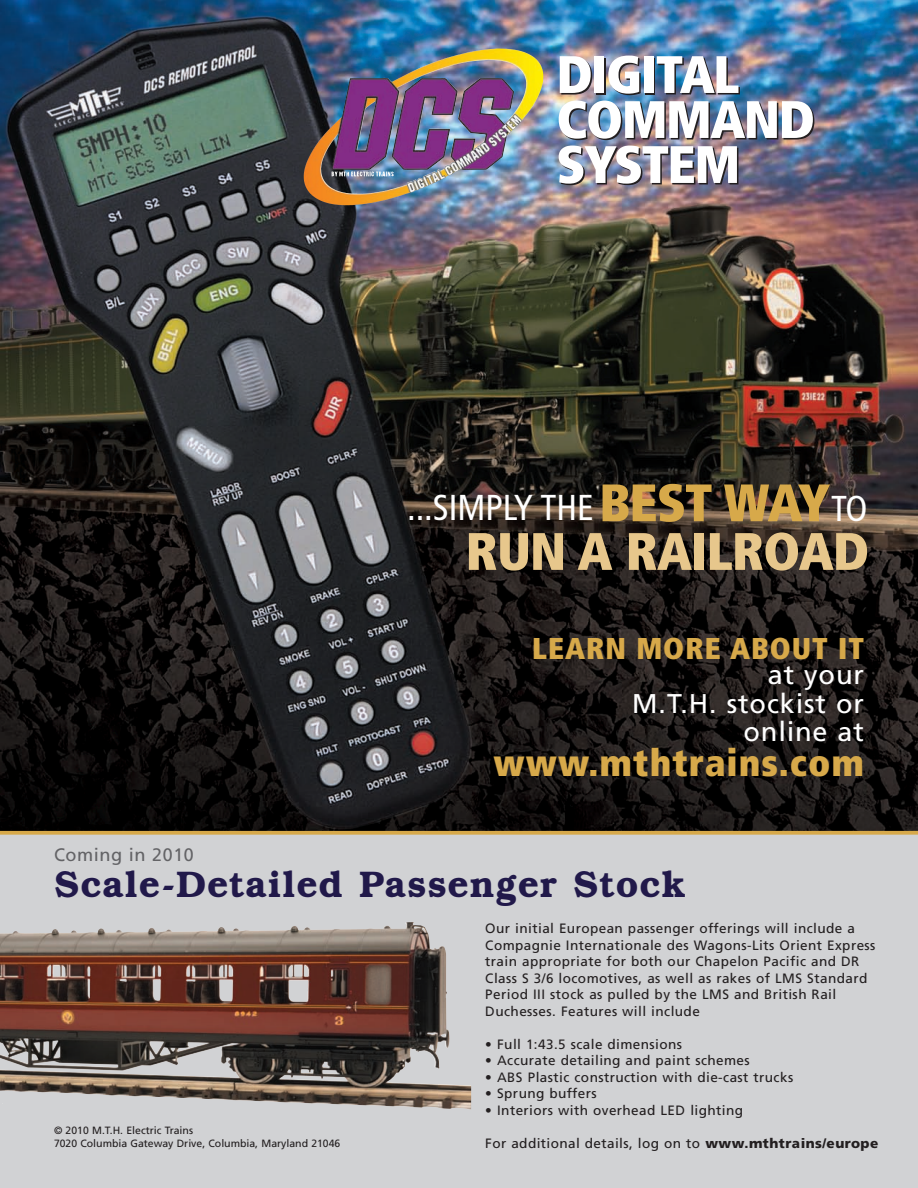
<style>
.page{position:relative;width:918px;height:1188px;background:#fff}
.page>*{position:absolute;margin:0;border:0;box-sizing:border-box;transform-origin:0 0}
.t1{font:52.5px/45px "TT485 EO00";letter-spacing:-.025em;color:#fff}
.t2{font:52.5px "TT485 EO00";letter-spacing:-.015em;color:#e7c78c}
.t3{font:37.5px "TT4865 O00";letter-spacing:.04em;color:#21194a}
.t4{font:37.5px "TT485 EO00";letter-spacing:.03em;color:#d7a94a}
.t5{font:36px "TT487 AO00";color:#fff}
.t6{font:30px "TT485 EO00";letter-spacing:.03em;color:#d7a94a}
.t7{font:27px/28.5px "TT4857 O00";letter-spacing:.035em;color:#fff;text-align:right}
.t8{font:18px "TT4857 O00";letter-spacing:.035em;color:#636366}
.t9{font:13.5px/16.5px "TT4857 O00";letter-spacing:.035em;color:#231f20}
.t10{font:10.5px/12.6px "TT4857 O00";color:#231f20}
.s1{font-family:"TT485 EO00";font-size:52.5px;color:#d7a94a}
.s2{font-family:"TT486 CO00"}
</style>
<div class="page">
<img style="left:0;top:0;width:918px;height:831px">
<div style="left:0;top:833px;width:918px;height:355px;background:#d1d2d4"></div>
<img style="left:408px;top:49px;width:91px;height:25px">
<svg style="left:0;top:831px;width:918px;height:4px;background:#d6ac55"></svg>
<img style="left:0;top:922px;width:471px;height:188px">
<h1 class="t1" style="left:556px;top:56px;width:260px">DIGITAL<br>COMMAND<br>SYSTEM</h1>
<h3 class="t5" style="left:407px;top:493px;width:462px">...SIMPLY THE <span class="s1">BEST WAY</span>TO</h3>
<h1 class="t2" style="left:466px;top:530px;width:405px">RUN A RAILROAD</h1>
<h3 class="t6" style="left:532px;top:636px;width:333px">LEARN MORE ABOUT IT</h3>
<h3 class="t7" style="left:632px;top:663px;width:233px">at your<br>M.T.H. stockist or online at</h3>
<h2 class="t4" style="left:493px;top:748px;width:372px">www.mthtrains.com</h2>
<h3 class="t8" style="left:54px;top:848px;width:141px">Coming in 2010</h3>
<h2 class="t3" style="left:54px;top:871px;width:633px">Scale-Detailed Passenger Stock</h2>
<p class="t9" style="left:485px;top:921px;width:392px">Our initial European passenger offerings will include a Compagnie Internationale des Wagons-Lits Orient Express train appropriate for both our Chapelon Pacific and DR Class S 3/6 locomotives, as well as rakes of LMS Standard Period III stock as pulled by the LMS and British Rail Duchesses. Features will include</p>
<p class="t9" style="left:485px;top:1037px;width:198px">• Full 1:43.5 scale dimensions</p>
<p class="t9" style="left:485px;top:1053px;width:266px">• Accurate detailing and paint schemes</p>
<p class="t9" style="left:485px;top:1070px;width:309px">• ABS Plastic construction with die-cast trucks</p>
<p class="t9" style="left:485px;top:1086px;width:113px">• Sprung buffers</p>
<p class="t9" style="left:485px;top:1103px;width:259px">• Interiors with overhead LED lighting</p>
<p class="t9" style="left:485px;top:1136px;width:395px">For additional details, log on to <span class="s2">www.mthtrains/europe</span></p>
<p class="t10" style="left:54px;top:1125px;width:288px">© 2010 M.T.H. Electric Trains<br>7020 Columbia Gateway Drive, Columbia, Maryland 21046</p>
</div>
